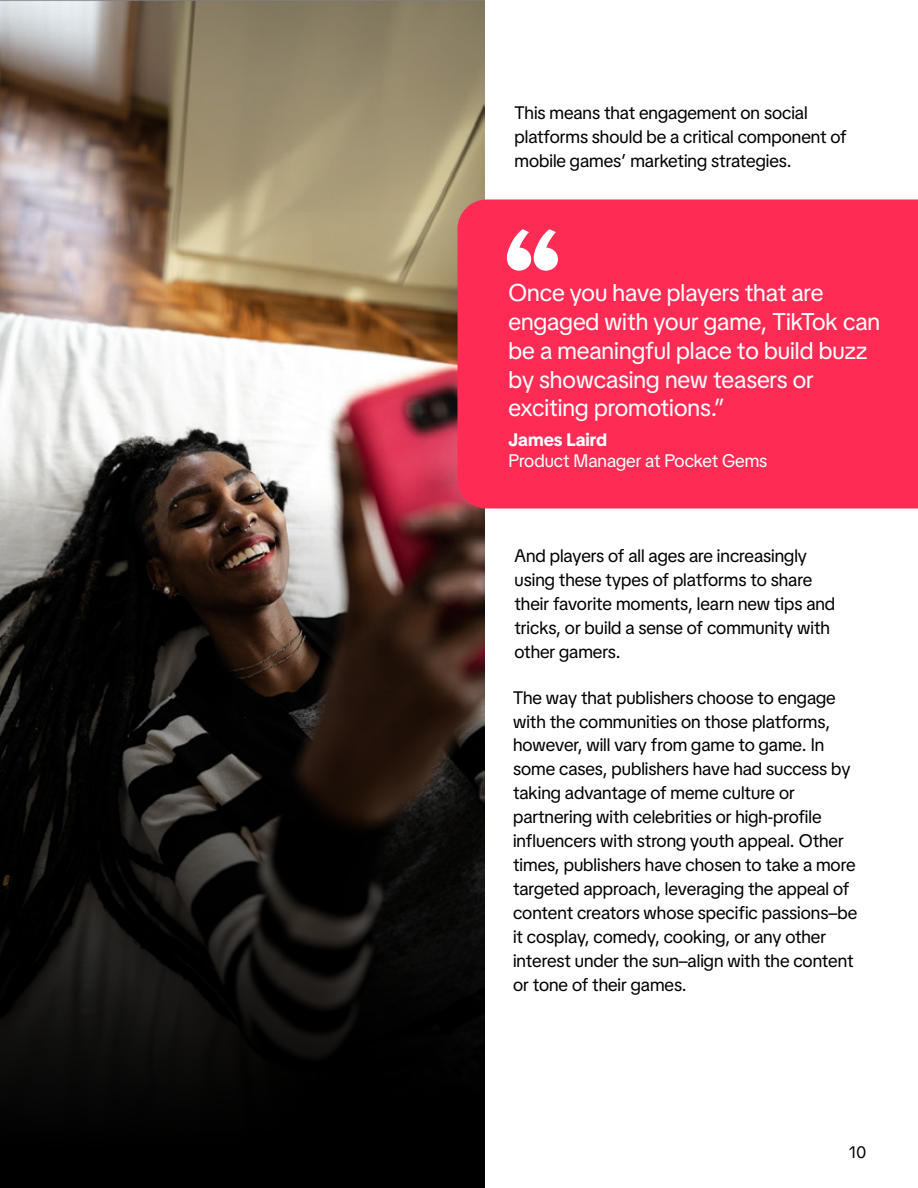
<style>
.page{position:relative;width:918px;height:1188px;background:#fff}
.page>*{position:absolute;margin:0;border:0;box-sizing:border-box;transform-origin:0 0}
.t1{font:24px/28.8px "Tik Tok Sans Display";color:#fff}
.t2{font:18px/24px "Tik Tok Sans Display";color:#000}
.t3{font:18px "Tik Tok Sans Display";color:#fff}
.t4{font:700 18px "Tik Tok Sans Display";color:#fff}
.t5{font:16.5px "Tik Tok Sans Display Text";color:#000}
</style>
<div class="page">
<img style="left:0;top:0;width:484px;height:486px">
<svg style="left:0;top:486px;width:484px;height:702px"></svg>
<div style="left:458px;top:200px;width:460px;height:308px;background:#fe2c55"></div>
<svg style="left:504px;top:229px;width:54px;height:42px"></svg>
<p class="t2" style="left:514px;top:99px;width:334px">This means that engagement on social platforms should be a critical component of mobile games’ marketing strategies.</p>
<h1 class="t1" style="left:509px;top:277px;width:373px">Once you have players that are engaged with your game, TikTok can be a meaningful place to build buzz by showcasing new teasers or exciting promotions.”</h1>
<p class="t4" style="left:509px;top:427px;width:100px">James Laird</p>
<p class="t3" style="left:509px;top:449px;width:260px">Product Manager at Pocket Gems</p>
<p class="t2" style="left:515px;top:543px;width:322px">And players of all ages are increasingly using these types of platforms to share their favorite moments, learn new tips and tricks, or build a sense of community with other gamers.</p>
<p class="t2" style="left:513px;top:684px;width:346px">The way that publishers choose to engage with the communities on those platforms, however, will vary from game to game. In some cases, publishers have had success by taking advantage of meme culture or partnering with celebrities or high-profile influencers with strong youth appeal. Other times, publishers have chosen to take a more targeted approach, leveraging the appeal of content creators whose specific passions–be it cosplay, comedy, cooking, or any other interest under the sun–align with the content or tone of their games.</p>
<p class="t5" style="left:849px;top:1140px;width:19px">10</p>
</div>
